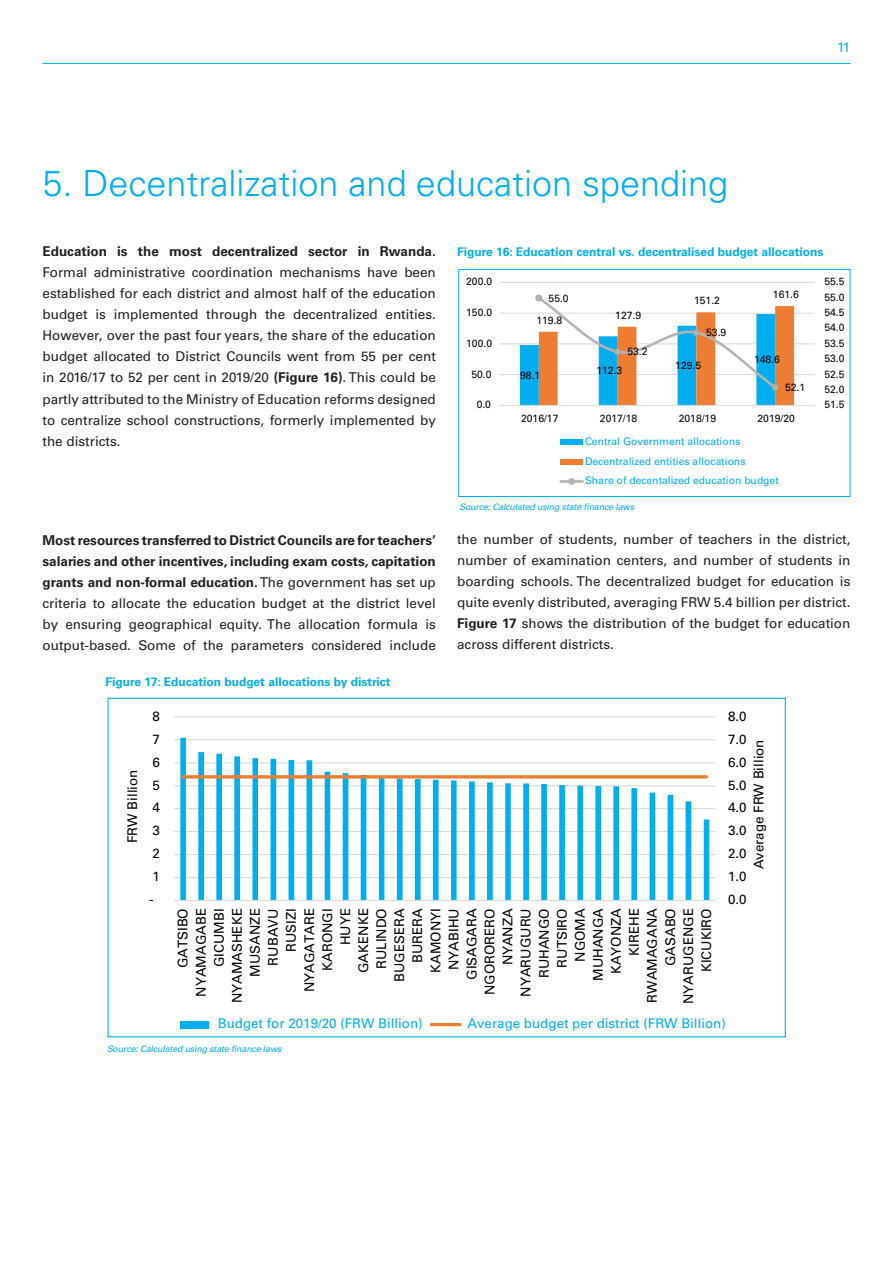
<style>
.page{position:relative;width:893px;height:1263px;background:#fff}
.page>*{position:absolute;margin:0;border:0;box-sizing:border-box;transform-origin:0 0}
.heading_2{font:300 36px "Univers LT Pro 45";color:#00adf0}
.t1{font:13.5px/21px "Univers LT Pro 55 Roman";color:#231f20;text-align:justify}
.t2{font:13.5px "Univers LT Pro 55 Roman";color:#00adf0}
.t3{font:13.35px/18px "Univers LT Pro 55 Roman";color:#000;text-align:right}
.t4{font:13.35px "Univers LT Pro 55 Roman";color:#00aeef}
.t5{font:700 12px "Univers LT Pro 65";color:#00adf0}
.t6{font:10.5px "Univers LT Pro 55 Roman";color:#000}
.t7{font:10.5px/19.6px "Univers LT Pro 55 Roman";color:#00aeef}
.t8{font:italic 9px "Univers LT Pro 55";letter-spacing:-.02em;color:#00adf0}
.s1{font-family:"Univers LT Pro 65";font-weight:700}
</style>
<div class="page">
<hr style="left:43px;top:63px;width:807px;height:1px;background:#00adf0">
<hr style="left:499px;top:374px;width:316px;height:1px;background:#d9d9d9">
<hr style="left:499px;top:343px;width:316px;height:1px;background:#d9d9d9">
<hr style="left:499px;top:313px;width:316px;height:1px;background:#d9d9d9">
<hr style="left:499px;top:282px;width:316px;height:1px;background:#d9d9d9">
<hr style="left:499px;top:405px;width:316px;height:1px;background:#d9d9d9">
<svg style="left:520px;top:294px;width:274px;height:111px"></svg>
<div style="left:772px;top:384px;width:6px;height:7px;border:1px solid #a5a5a5;border-radius:50%"></div>
<div style="left:561px;top:439px;width:22px;height:6px;background:#00aeef"></div>
<div style="left:561px;top:459px;width:22px;height:6px;background:#ed7d32"></div>
<hr style="left:561px;top:480px;width:22px;height:3px;background:#b3b3b3">
<div style="left:568px;top:478px;width:7px;height:7px;border:1px solid #b3b3b3;border-radius:50%"></div>
<div style="left:458px;top:269px;width:392px;height:228px;border:1px solid #00aeff"></div>
<hr style="left:174px;top:877px;width:541px;height:1px;background:#d9d9d9">
<hr style="left:174px;top:854px;width:541px;height:1px;background:#d9d9d9">
<hr style="left:174px;top:831px;width:541px;height:1px;background:#d9d9d9">
<hr style="left:174px;top:808px;width:541px;height:1px;background:#d9d9d9">
<hr style="left:174px;top:785px;width:541px;height:1px;background:#d9d9d9">
<hr style="left:174px;top:762px;width:541px;height:1px;background:#d9d9d9">
<hr style="left:174px;top:739px;width:541px;height:1px;background:#d9d9d9">
<hr style="left:174px;top:716px;width:541px;height:1px;background:#d9d9d9">
<svg style="left:180px;top:738px;width:529px;height:162px"></svg>
<hr style="left:174px;top:900px;width:541px;height:1px;background:#d9d9d9">
<hr style="left:183px;top:775px;width:523px;height:3px;background:#ed7d32">
<div style="left:180px;top:1021px;width:29px;height:7px;background:#00aeef"></div>
<hr style="left:431px;top:1023px;width:29px;height:3px;background:#ed7d32">
<p class="heading_2" style="left:43px;top:162px;width:687px">5. Decentralization and education spending</p>
<p class="t2" style="left:837px;top:39px;width:15px">11</p>
<p class="t1" style="left:43px;top:241px;width:395px"><span class="s1">Education is the most decentralized sector in Rwanda.<br></span>Formal administrative coordination mechanisms have been established for each district and almost half of the education budget is implemented through the decentralized entities.<br>However, over the past four years, the share of the education budget allocated to District Councils went from 55 per cent in 2016/17 to 52 per cent in 2019/20 <span class="s1">(Figure 16)</span>. This could be partly attributed to the Ministry of Education reforms designed to centralize school constructions, formerly implemented by the districts.</p>
<p class="t5" style="left:457px;top:244px;width:368px">Figure 16: Education central vs. decentralised budget allocations</p>
<p class="t6" style="left:466px;top:275px;width:27px">200.0</p>
<p class="t6" style="left:824px;top:275px;width:22px">55.5</p>
<p class="t6" style="left:773px;top:288px;width:27px">161.6</p>
<p class="t6" style="left:824px;top:291px;width:22px">55.0</p>
<p class="t6" style="left:549px;top:291px;width:22px">55.0</p>
<p class="t6" style="left:694px;top:294px;width:27px">151.2</p>
<p class="t6" style="left:466px;top:306px;width:27px">150.0</p>
<p class="t6" style="left:824px;top:306px;width:22px">54.5</p>
<p class="t6" style="left:615px;top:309px;width:27px">127.9</p>
<p class="t6" style="left:536px;top:314px;width:27px">119.8</p>
<p class="t6" style="left:824px;top:321px;width:22px">54.0</p>
<p class="t6" style="left:706px;top:326px;width:22px">53.9</p>
<p class="t6" style="left:466px;top:337px;width:27px">100.0</p>
<p class="t6" style="left:824px;top:337px;width:22px">53.5</p>
<p class="t6" style="left:627px;top:345px;width:22px">53.2</p>
<p class="t6" style="left:824px;top:352px;width:22px">53.0</p>
<p class="t6" style="left:754px;top:353px;width:27px">148.6</p>
<p class="t6" style="left:675px;top:359px;width:27px">129.5</p>
<p class="t6" style="left:596px;top:364px;width:27px">112.3</p>
<p class="t6" style="left:471px;top:367px;width:22px">50.0</p>
<p class="t6" style="left:824px;top:368px;width:22px">52.5</p>
<p class="t6" style="left:520px;top:369px;width:22px">98.1</p>
<p class="t6" style="left:785px;top:381px;width:22px">52.1</p>
<p class="t6" style="left:824px;top:383px;width:22px">52.0</p>
<p class="t6" style="left:477px;top:398px;width:16px">0.0</p>
<p class="t6" style="left:824px;top:398px;width:22px">51.5</p>
<p class="t6" style="left:521px;top:412px;width:39px">2016/17</p>
<p class="t6" style="left:600px;top:412px;width:39px">2017/18</p>
<p class="t6" style="left:679px;top:412px;width:39px">2018/19</p>
<p class="t6" style="left:757px;top:412px;width:39px">2019/20</p>
<p class="t7" style="left:585px;top:432px;width:195px">Central Government allocations<br>Decentralized entities allocations<br>Share of decentalized education budget</p>
<p class="t8" style="left:459px;top:501px;width:176px">Source: Calculated using state finance laws</p>
<p class="t1" style="left:43px;top:530px;width:395px"><span class="s1">Most resources transferred to District Councils are for teachers’ salaries and other incentives, including exam costs, capitation grants and non-formal education.</span> The government has set up criteria to allocate the education budget at the district level by ensuring geographical equity. The allocation formula is output-based. Some of the parameters considered include</p>
<p class="t1" style="left:457px;top:528px;width:395px">the number of students, number of teachers in the district, number of examination centers, and number of students in boarding schools. The decentralized budget for education is quite evenly distributed, averaging FRW 5.4 billion per district.<br><span class="s1">Figure 17</span> shows the distribution of the budget for education across different districts.</p>
<p class="t5" style="left:106px;top:674px;width:286px">Figure 17: Education budget allocations by district</p>
<p class="t3" style="left:123px;top:843px;width:75px;rotate:-90deg">FRW Billion</p>
<p class="t3" style="left:153px;top:707px;width:9px">8</p>
<p class="t3" style="left:153px;top:730px;width:9px">7</p>
<p class="t3" style="left:153px;top:753px;width:9px">6</p>
<p class="t3" style="left:153px;top:776px;width:9px">5</p>
<p class="t3" style="left:153px;top:799px;width:9px">4</p>
<p class="t3" style="left:153px;top:822px;width:9px">3</p>
<p class="t3" style="left:153px;top:845px;width:9px">2</p>
<p class="t3" style="left:153px;top:867px;width:9px">1</p>
<p class="t3" style="left:149px;top:890px;width:6px">-</p>
<p class="t3" style="left:174px;top:1003px;width:97px;rotate:-90deg">GATSIBO<br>NYAMAGABE<br>GICUMBI<br>NYAMASHEKE<br>MUSANZE<br>RUBAVU<br>RUSIZI<br>NYAGATARE<br>KARONGI<br>HUYE<br>GAKENKE<br>RULINDO<br>BUGESERA<br>BURERA<br>KAMONYI<br>NYABIHU<br>GISAGARA<br>NGORORERO<br>NYANZA<br>NYARUGURU<br>RUHANGO<br>RUTSIRO<br>NGOMA<br>MUHANGA<br>KAYONZA<br>KIREHE<br>RWAMAGANA<br>GASABO</p>
<p class="t3" style="left:697px;top:972px;width:65px;rotate:-90deg">KICUKIRO</p>
<p class="t3" style="left:679px;top:1004px;width:97px;rotate:-90deg">NYARUGENGE</p>
<p class="t3" style="left:728px;top:707px;width:20px">8.0</p>
<p class="t3" style="left:728px;top:730px;width:20px">7.0</p>
<p class="t3" style="left:750px;top:869px;width:132px;rotate:-90deg">Average FRW Billion</p>
<p class="t3" style="left:728px;top:753px;width:20px">6.0</p>
<p class="t3" style="left:728px;top:776px;width:20px">5.0</p>
<p class="t3" style="left:728px;top:799px;width:20px">4.0</p>
<p class="t3" style="left:728px;top:822px;width:20px">3.0</p>
<p class="t3" style="left:728px;top:845px;width:20px">2.0</p>
<p class="t3" style="left:728px;top:867px;width:20px">1.0</p>
<p class="t3" style="left:728px;top:890px;width:20px">0.0</p>
<p class="t4" style="left:218px;top:1015px;width:206px">Budget for 2019/20 (FRW Billion)</p>
<p class="t4" style="left:467px;top:1015px;width:260px">Average budget per district (FRW Billion)</p>
<p class="t8" style="left:107px;top:1043px;width:176px">Source: Calculated using state finance laws</p>
</div>
